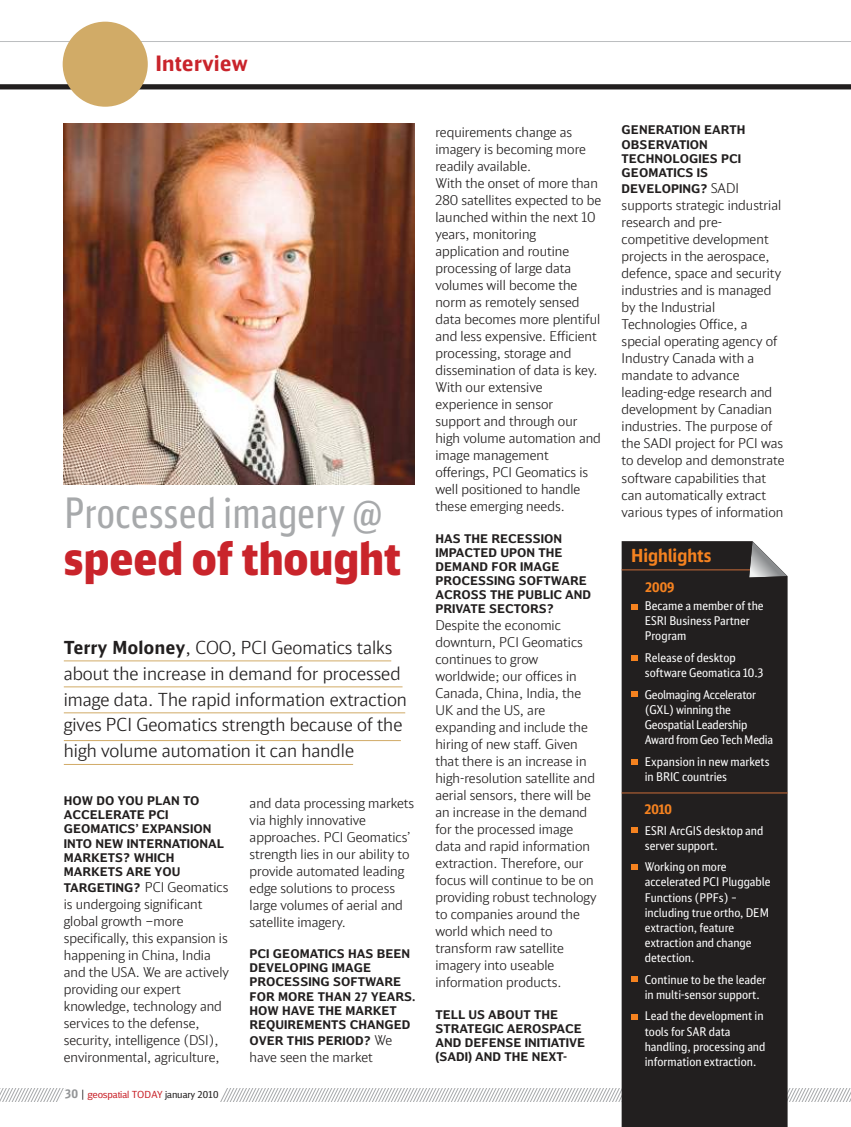
<style>
.page{position:relative;width:851px;height:1127px;background:#fff}
.page>*{position:absolute;margin:0;border:0;box-sizing:border-box;transform-origin:0 0}
.t1{font:900 45px "DB Sans Cond Altern";color:#c9242b}
.t2{font:42px "DB Sans Comp Altern";color:#a7a9ab}
.t3{font:700 21.3px "DB Office";color:#c9242b}
.t4{font:300 18px/26px "DB Head";color:#221f1f}
.t5{font:700 18px "DB Sans Cond Altern";color:#f5821f}
.t6{font:300 13.5px/17px "DB Head";color:#221f1f}
.t7{font:700 13.5px "DB Sans Cond Altern";color:#f5821f}
.t8{font:700 12px/14.1px "DB Office";color:#221f1f}
.t9{font:12px/15.1px "DB Sans Cond Altern";color:#fff}
.t10{font:12px/15.1px "DB Sans Cond Altern";letter-spacing:-.02em;color:#fff}
.t11{font:9.75px "DB Office";letter-spacing:-.03em;color:#c9242b}
.s1{font-family:"DB Office";font-weight:700}
.s2{font-family:"DB Office";font-weight:700;font-size:12px}
.s3{font-weight:700;font-size:12px;color:#939597}
.s4{font-size:10.5px;color:#221f1f}
.s5{color:#221f1f}
.s6{font-family:"DB Head";font-weight:300;font-size:13.5px}
</style>
<div class="page">
<hr style="left:0;top:41px;width:850px;height:1px;background:#bbbdbf">
<div style="left:0;top:84px;width:850px;height:5px;background:#221f1f"></div>
<div style="left:63px;top:22px;width:85px;height:85px;background:#d1ab67;border-radius:50%"></div>
<img style="left:64px;top:124px;width:350px;height:360px">
<hr style="left:64px;top:660px;width:327px;height:1px;background:#d1ab67">
<hr style="left:64px;top:686px;width:338px;height:1px;background:#d1ab67">
<hr style="left:64px;top:712px;width:341px;height:1px;background:#d1ab67">
<hr style="left:64px;top:740px;width:337px;height:1px;background:#d1ab67">
<hr style="left:64px;top:764px;width:289px;height:1px;background:#d1ab67">
<svg style="left:0;top:1088px;width:850px;height:14px"></svg>
<div style="left:619px;top:538px;width:182px;height:589px;background:#fff"></div>
<div style="left:621px;top:541px;width:166px;height:586px;background:#221f1f"></div>
<hr style="left:621px;top:792px;width:166px;height:1px;background:#ca6c38">
<svg style="left:631px;top:604px;width:6px;height:5px"></svg>
<svg style="left:631px;top:656px;width:6px;height:5px"></svg>
<svg style="left:631px;top:691px;width:6px;height:5px"></svg>
<svg style="left:631px;top:759px;width:6px;height:6px"></svg>
<svg style="left:631px;top:827px;width:6px;height:5px"></svg>
<svg style="left:631px;top:864px;width:6px;height:5px"></svg>
<svg style="left:631px;top:976px;width:6px;height:5px"></svg>
<svg style="left:631px;top:1014px;width:6px;height:5px"></svg>
<hr style="left:621px;top:569px;width:129px;height:1px;background:#ca6c38">
<img style="left:749px;top:541px;width:38px;height:36px">
<h3 class="t3" style="left:156px;top:54px;width:94px">Interview</h3>
<h2 class="t2" style="left:64px;top:496px;width:320px">Processed imagery @</h2>
<h1 class="t1" style="left:64px;top:540px;width:339px">speed of thought</h1>
<h3 class="t4" style="left:64px;top:635px;width:344px"><span class="s1">Terry Moloney</span>, COO, PCI Geomatics talks about the increase in demand for processed image data. The rapid information extraction gives PCI Geomatics strength because of the high volume automation it can handle</h3>
<p class="t8" style="left:64px;top:795px;width:162px">HOW DO YOU PLAN TO<br>ACCELERATE PCI<br>GEOMATICS’ EXPANSION<br>INTO NEW INTERNATIONAL<br>MARKETS? WHICH<br>MARKETS ARE YOU</p>
<p class="t6" style="left:64px;top:880px;width:167px"><span class="s2">TARGETING?</span> PCI Geomatics is undergoing significant global growth –more specifically, this expansion is happening in China, India and the USA. We are actively providing our expert knowledge, technology and services to the defense, security, intelligence (DSI), environmental, agriculture,</p>
<p class="t11" style="left:65px;top:1091px;width:155px"><span class="s3">30</span> <span class="s4">|</span> geospatial TODAY <span class="s5">january 2010</span></p>
<p class="t6" style="left:249px;top:795px;width:166px">and data processing markets via highly innovative approaches. PCI Geomatics’ strength lies in our ability to provide automated leading edge solutions to process large volumes of aerial and satellite imagery.</p>
<p class="t8" style="left:249px;top:948px;width:167px">PCI GEOMATICS HAS BEEN<br>DEVELOPING IMAGE<br>PROCESSING SOFTWARE<br>FOR MORE THAN 27 YEARS.<br>HOW HAVE THE MARKET<br>REQUIREMENTS CHANGED</p>
<p class="t8" style="left:249px;top:1035px;width:144px">OVER THIS PERIOD? <span class="s6">We</span></p>
<p class="t6" style="left:249px;top:1050px;width:125px">have seen the market</p>
<p class="t6" style="left:435px;top:124px;width:167px">requirements change as imagery is becoming more readily available.<br>With the onset of more than<br>280 satellites expected to be launched within the next 10 years, monitoring application and routine processing of large data volumes will become the norm as remotely sensed data becomes more plentiful and less expensive. Efficient processing, storage and dissemination of data is key.<br>With our extensive experience in sensor support and through our high volume automation and image management offerings, PCI Geomatics is well positioned to handle these emerging needs.</p>
<p class="t8" style="left:435px;top:532px;width:157px">HAS THE RECESSION<br>IMPACTED UPON THE<br>DEMAND FOR IMAGE<br>PROCESSING SOFTWARE<br>ACROSS THE PUBLIC AND<br>PRIVATE SECTORS?</p>
<p class="t6" style="left:435px;top:617px;width:163px">Despite the economic downturn, PCI Geomatics continues to grow worldwide; our offices in<br>Canada, China, India, the<br>UK and the US, are expanding and include the hiring of new staff. Given that there is an increase in high-resolution satellite and aerial sensors, there will be an increase in the demand for the processed image data and rapid information extraction. Therefore, our focus will continue to be on providing robust technology to companies around the world which need to transform raw satellite imagery into useable information products.</p>
<p class="t8" style="left:435px;top:1008px;width:151px">TELL US ABOUT THE<br>STRATEGIC AEROSPACE<br>AND DEFENSE INITIATIVE (SADI) AND THE NEXT-</p>
<p class="t8" style="left:621px;top:124px;width:125px">GENERATION EARTH<br>OBSERVATION<br>TECHNOLOGIES PCI<br>GEOMATICS IS</p>
<p class="t8" style="left:621px;top:183px;width:119px">DEVELOPING? <span class="s6">SADI</span></p>
<p class="t6" style="left:621px;top:198px;width:164px">supports strategic industrial research and pre&shy;competitive development projects in the aerospace, defence, space and security industries and is managed by the Industrial<br>Technologies Office, a special operating agency of<br>Industry Canada with a mandate to advance leading-edge research and development by Canadian industries. The purpose of the SADI project for PCI was to develop and demonstrate software capabilities that can automatically extract various types of information</p>
<h3 class="t5" style="left:631px;top:548px;width:82px">Highlights</h3>
<p class="t7" style="left:645px;top:582px;width:30px">2009</p>
<p class="t9" style="left:644px;top:599px;width:120px">Became a member of the<br>ESRI Business Partner<br>Program</p>
<p class="t9" style="left:644px;top:651px;width:120px">Release of desktop software Geomatica 10.3</p>
<p class="t10" style="left:644px;top:688px;width:130px">Geolmaging Accelerator (GXL) winning the<br>Geospatial Leadership<br>Award from Geo Tech Media</p>
<p class="t9" style="left:644px;top:755px;width:126px">Expansion in new markets in BRIC countries</p>
<p class="t7" style="left:644px;top:803px;width:29px">2010</p>
<p class="t9" style="left:644px;top:823px;width:120px">ESRI ArcGIS desktop and server support.</p>
<p class="t9" style="left:644px;top:860px;width:127px">Working on more accelerated PCI Pluggable<br>Functions (PPFs) – including true ortho, DEM extraction, feature extraction and change detection.</p>
<p class="t9" style="left:644px;top:973px;width:123px">Continue to be the leader in multi-sensor support.</p>
<p class="t9" style="left:644px;top:1009px;width:122px">Lead the development in tools for SAR data handling, processing and information extraction.</p>
</div>
